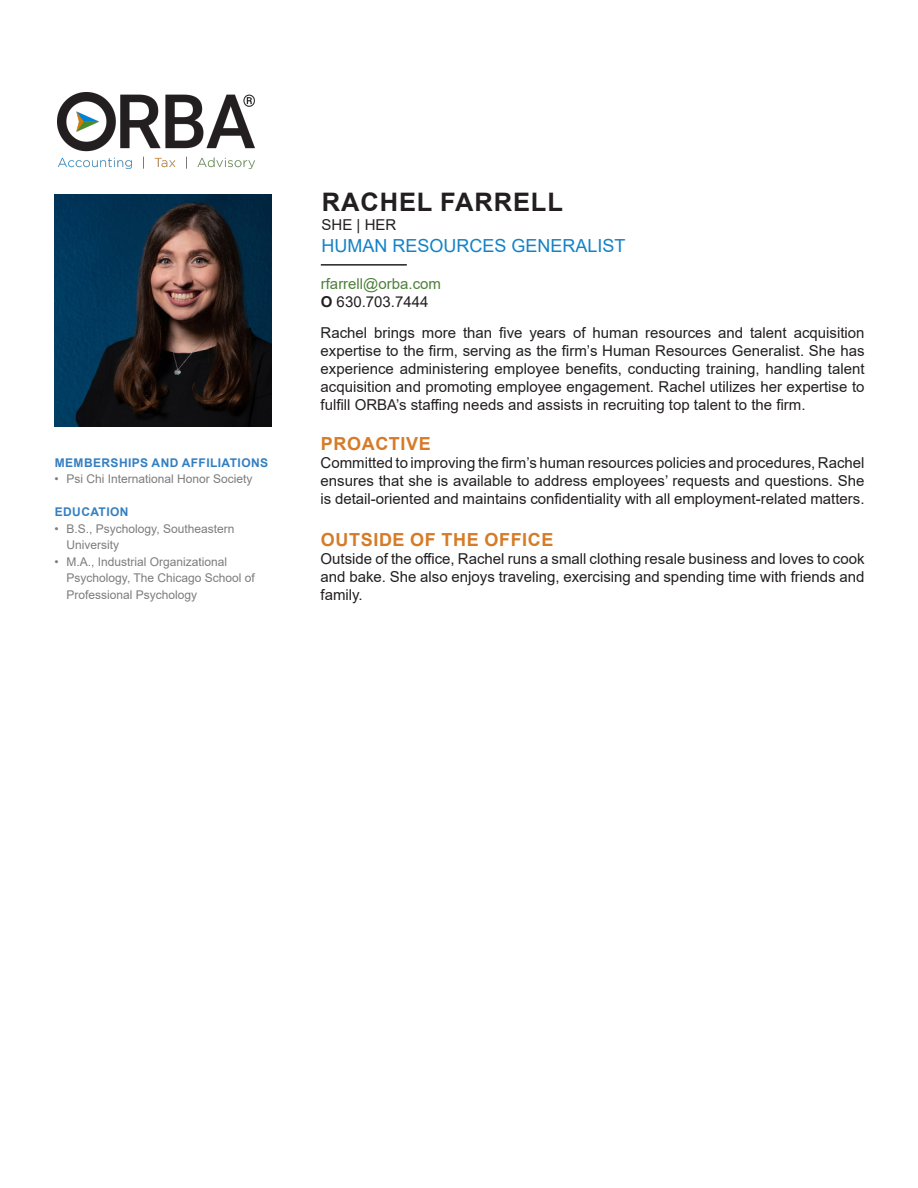
<style>
.page{position:relative;width:918px;height:1188px;background:#fff}
.page>*{position:absolute;margin:0;border:0;box-sizing:border-box;transform-origin:0 0}
.t1{font:700 25.5px "Arial";letter-spacing:.035em;color:#231f20}
.t2{font:700 18px "Arial";letter-spacing:.035em;color:#d67b27}
.t3{font:18px "Arial";color:#1582c5}
.t4{font:15px/18px "Arial";color:#231f20;text-align:justify}
.t5{font:15px/18px "Arial";color:#4e803a}
.t6{font:12px/16.5px "Arial";color:#7c7c7b}
.t7{font:700 12px "Arial";letter-spacing:.035em;color:#347fc1}
.s1{font-weight:700;color:#231f20}
.s2{color:#231f20}
</style>
<div class="page">
<img style="left:58px;top:93px;width:196px;height:76px">
<hr style="left:321px;top:264px;width:86px;height:2px;background:#231f20">
<img style="left:54px;top:194px;width:217px;height:233px">
<p class="t7" style="left:55px;top:456px;width:215px">MEMBERSHIPS AND AFFILIATIONS</p>
<p class="t6" style="left:55px;top:471px;width:200px">• Psi Chi International Honor Society</p>
<p class="t7" style="left:55px;top:505px;width:75px">EDUCATION</p>
<p class="t6" style="left:67px;top:521px;width:169px;text-indent:-12px">• B.S., Psychology, Southeastern<br>University</p>
<p class="t6" style="left:67px;top:554px;width:190px;text-indent:-12px">• M.A., Industrial Organizational<br>Psychology, The Chicago School of<br>Professional Psychology</p>
<h1 class="t1" style="left:322px;top:188px;width:243px">RACHEL FARRELL</h1>
<p class="t4" style="left:322px;top:216px;width:76px">SHE | HER</p>
<p class="t3" style="left:322px;top:233px;width:306px">HUMAN RESOURCES GENERALIST</p>
<p class="t5" style="left:321px;top:274px;width:122px">rfarrell@orba.com<br><span class="s1">O</span> <span class="s2">630.703.7444</span></p>
<p class="t4" style="left:321px;top:323px;width:546px">Rachel brings more than five years of human resources and talent acquisition expertise to the firm, serving as the firm’s Human Resources Generalist. She has experience administering employee benefits, conducting training, handling talent acquisition and promoting employee engagement. Rachel utilizes her expertise to fulfill ORBA’s staffing needs and assists in recruiting top talent to the firm.</p>
<p class="t2" style="left:321px;top:434px;width:112px">PROACTIVE</p>
<p class="t4" style="left:321px;top:454px;width:546px">Committed to improving the firm’s human resources policies and procedures, Rachel ensures that she is available to address employees’ requests and questions. She is detail-oriented and maintains confidentiality with all employment-related matters.</p>
<p class="t2" style="left:321px;top:530px;width:234px">OUTSIDE OF THE OFFICE</p>
<p class="t4" style="left:321px;top:550px;width:546px">Outside of the office, Rachel runs a small clothing resale business and loves to cook and bake. She also enjoys traveling, exercising and spending time with friends and family.</p>
</div>
